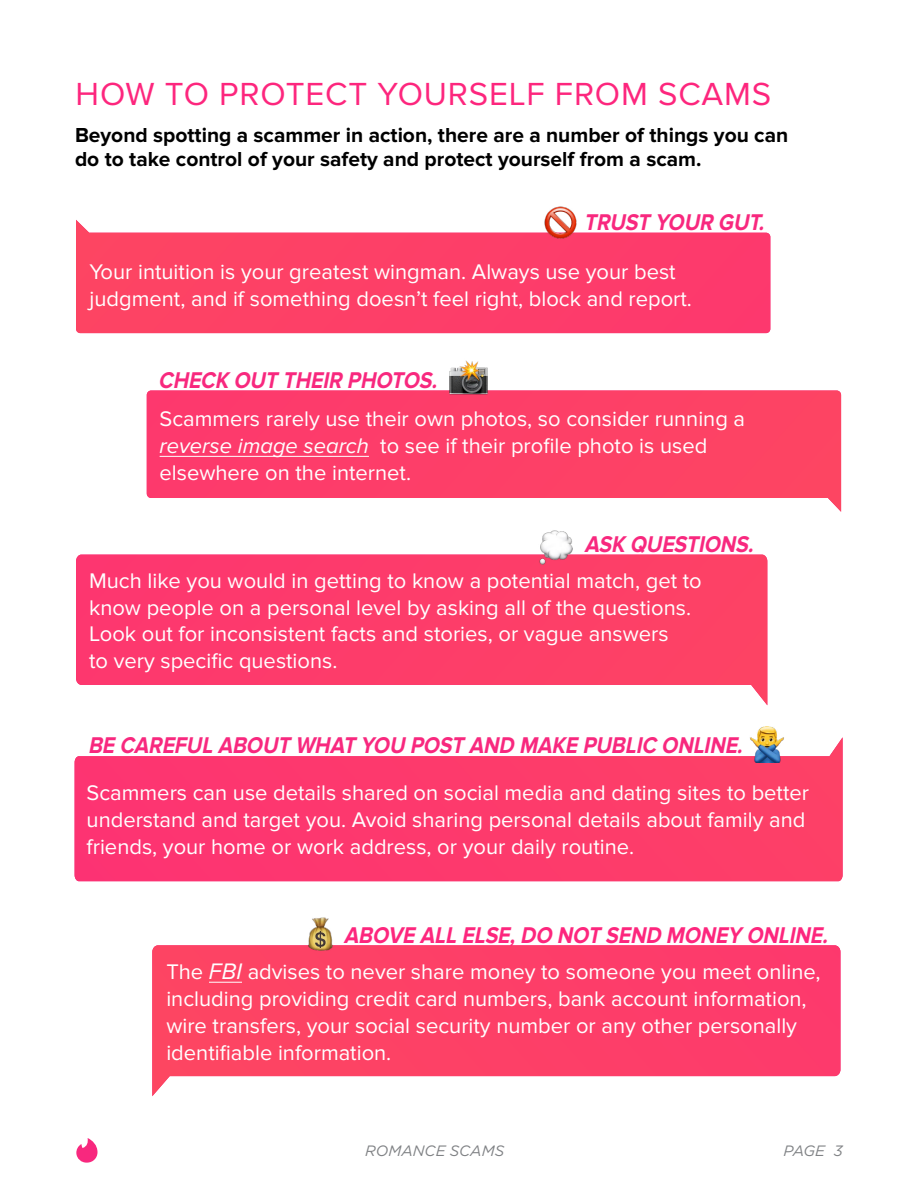
<style>
.page{position:relative;width:918px;height:1188px;background:#fff}
.page>*{position:absolute;margin:0;border:0;box-sizing:border-box;transform-origin:0 0}
.t1{font:33.15px "Proxima Nova";letter-spacing:.025em;color:#fd267d}
.t2{font:italic 700 23.55px "Proxima Nova";color:#f8287e;scale:.89 1}
.t3{font:italic 700 23.55px "Proxima Nova";color:#fd267d;scale:.89 1}
.t4{font:21.9px/27px "Proxima Nova";color:#fff}
.t5{font:700 21px/24px "Proxima Nova";color:#000}
.t6{font:italic 15px "Gotham";color:#808285}
.s1{font-style:italic}
.s2{font-style:italic;font-size:23.25px}
</style>
<div class="page">
<svg style="left:76px;top:1138px;width:22px;height:25px"></svg>
<img style="left:76px;top:220px;width:694px;height:113px">
<img style="left:147px;top:391px;width:694px;height:121px">
<hr style="left:160px;top:456px;width:209px;height:1px;background:#fff">
<img style="left:76px;top:555px;width:691px;height:150px">
<img style="left:75px;top:737px;width:768px;height:144px">
<img style="left:152px;top:945px;width:688px;height:151px">
<hr style="left:209px;top:982px;width:33px;height:1px;background:#fff">
<img style="left:544px;top:206px;width:34px;height:34px">
<img style="left:450px;top:360px;width:38px;height:36px">
<img style="left:539px;top:530px;width:35px;height:35px">
<img style="left:749px;top:727px;width:35px;height:35px">
<img style="left:303px;top:917px;width:35px;height:34px">
<h1 class="t1" style="left:76px;top:75px;width:697px">HOW TO PROTECT YOURSELF FROM SCAMS</h1>
<p class="t5" style="left:75px;top:123px;width:715px">Beyond spotting a scammer in action, there are a number of things you can do to take control of your safety and protect yourself from a scam.</p>
<p class="t2" style="left:584px;top:208px;width:210px">TRUST YOUR GUT.</p>
<p class="t4" style="left:90px;top:258px;width:604px">Your intuition is your greatest wingman. Always use your best judgment, and if something doesn’t feel right, block and report.</p>
<p class="t2" style="left:158px;top:367px;width:321px">CHECK OUT THEIR PHOTOS.</p>
<p class="t4" style="left:160px;top:406px;width:587px">Scammers rarely use their own photos, so consider running a <span class="s1">reverse image search</span> to see if their profile photo is used elsewhere on the internet.</p>
<p class="t2" style="left:584px;top:531px;width:197px">ASK QUESTIONS.</p>
<p class="t4" style="left:89px;top:567px;width:614px">Much like you would in getting to know a potential match, get to know people on a personal level by asking all of the questions.<br>Look out for inconsistent facts and stories, or vague answers<br>to very specific questions.</p>
<p class="t2" style="left:88px;top:732px;width:743px">BE CAREFUL ABOUT WHAT YOU POST AND MAKE PUBLIC ONLINE.</p>
<p class="t4" style="left:87px;top:779px;width:724px">Scammers can use details shared on social media and dating sites to better understand and target you. Avoid sharing personal details about family and friends, your home or work address, or your daily routine.</p>
<p class="t3" style="left:344px;top:922px;width:551px">ABOVE ALL ELSE,DO NOT SEND MONEY ONLINE.</p>
<p class="t4" style="left:166px;top:959px;width:656px">The <span class="s2">FBI</span> advises to never share money to someone you meet online, including providing credit card numbers, bank account information, wire transfers, your social security number or any other personally identifiable information.</p>
<p class="t6" style="left:365px;top:1141px;width:141px">ROMANCE SCAMS</p>
<p class="t6" style="left:783px;top:1141px;width:61px">PAGE 3</p>
</div>
